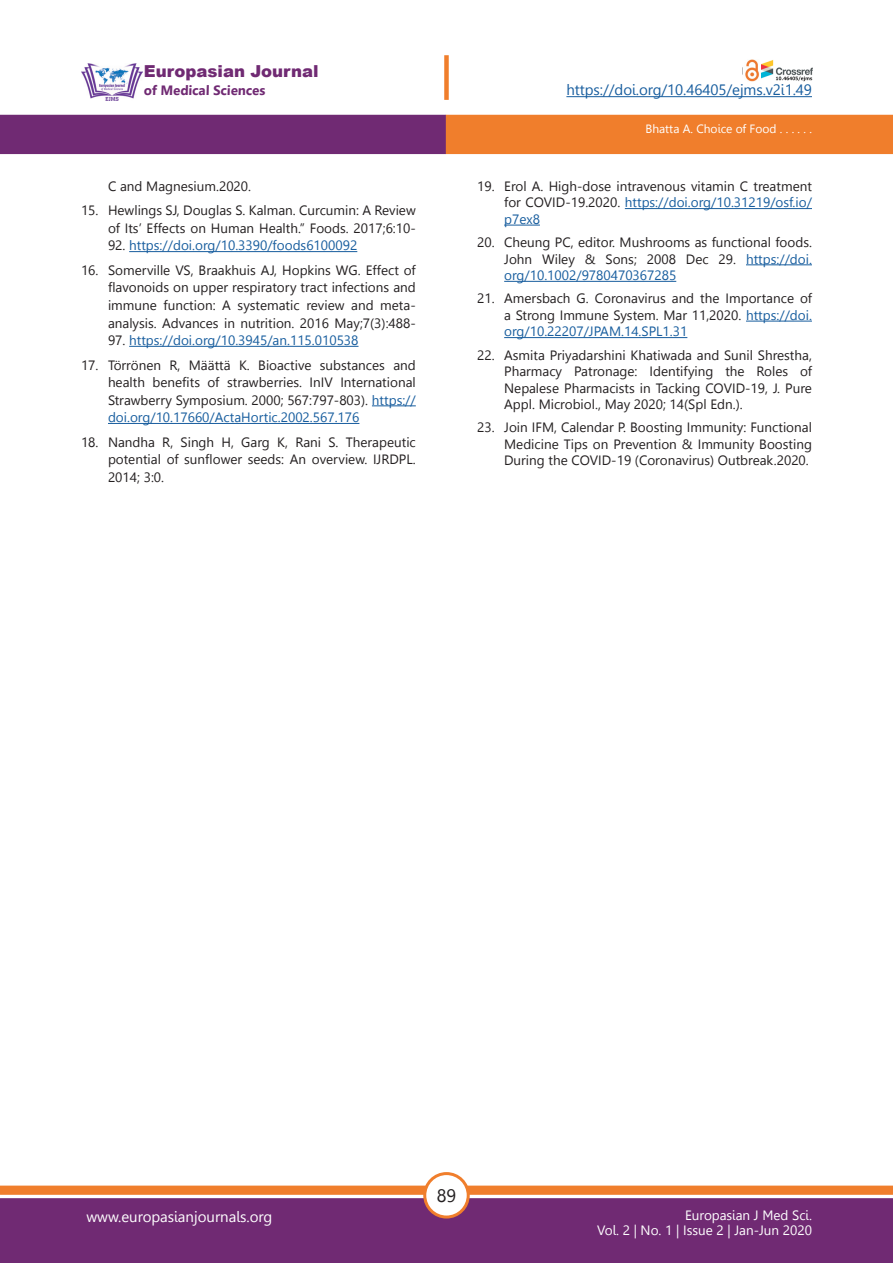
<style>
.page{position:relative;width:893px;height:1263px;background:#fff}
.page>*{position:absolute;margin:0;border:0;box-sizing:border-box;transform-origin:0 0}
.t1{font:18px "Leelawadee";color:#231f20}
.t2{font:900 16.5px "Arial";color:#702a73}
.t3{font:15px "Leelawadee";letter-spacing:-.005em;color:#175d9e}
.t4{font:15px "Leelawadee";color:#fff}
.t5{font:13.5px/16.5px "Leelawadee UI";color:#231f20;text-align:justify}
.t6{font:13.5px "Leelawadee UI";color:#175d9e}
.t7{font:13.5px/15px "Leelawadee";color:#fff;text-align:right}
.t8{font:700 13.5px "Leelawadee UI";color:#702a73}
.t9{font:12px "Leelawadee";color:#fff}
.s1{color:#231f20}
.s2{color:#175d9e}
</style>
<div class="page">
<div style="left:0;top:1198px;width:893px;height:65px;background:#702a73;border:2px solid #702a73"></div>
<div style="left:0;top:1185px;width:893px;height:10px;background:#f07e2c;border:1px solid #f07e2c"></div>
<div style="left:425px;top:1173px;width:43px;height:44px;background:#fff;border-radius:50%"></div>
<div style="left:423px;top:1172px;width:47px;height:46px;border:3px solid #f07e2c;border-radius:50%"></div>
<div style="left:0;top:115px;width:446px;height:39px;background:#702a73"></div>
<div style="left:446px;top:115px;width:447px;height:39px;background:#f07e2c"></div>
<div style="left:444px;top:55px;width:5px;height:45px;background:#f07e2c"></div>
<img style="left:745px;top:59px;width:68px;height:22px">
<img style="left:81px;top:63px;width:61px;height:37px">
<hr style="left:566px;top:96px;width:246px;height:1px;background:#175d9e">
<hr style="left:129px;top:251px;width:228px;height:1px;background:#175d9e">
<hr style="left:129px;top:346px;width:229px;height:1px;background:#175d9e">
<hr style="left:372px;top:405px;width:44px;height:1px;background:#175d9e">
<hr style="left:108px;top:423px;width:251px;height:1px;background:#175d9e">
<hr style="left:625px;top:208px;width:187px;height:1px;background:#175d9e">
<hr style="left:504px;top:225px;width:36px;height:1px;background:#175d9e">
<hr style="left:746px;top:264px;width:66px;height:1px;background:#175d9e">
<hr style="left:504px;top:281px;width:172px;height:1px;background:#175d9e">
<hr style="left:746px;top:321px;width:66px;height:1px;background:#175d9e">
<hr style="left:504px;top:337px;width:183px;height:1px;background:#175d9e">
<p class="t2" style="left:144px;top:59px;width:176px">Europasian Journal</p>
<p class="t8" style="left:144px;top:80px;width:123px">of Medical Sciences</p>
<p class="t3" style="left:566px;top:81px;width:247px">https://doi.org/10.46405/ejms.v2i1.49</p>
<p class="t9" style="left:645px;top:122px;width:168px">Bhatta A. Choice of Food . . . . . .</p>
<p class="t5" style="left:108px;top:177px;width:145px">C and Magnesium.2020.</p>
<p class="t5" style="left:81px;top:201px;width:336px;line-height:17.5px;text-align:right">15. Hewlings SJ, Douglas S. Kalman. Curcumin: A Review of Its’ Effects on Human Health.” Foods. 2017;6:10-</p>
<p class="t6" style="left:108px;top:236px;width:251px"><span class="s1">92.</span> https://doi.org/10.3390/foods6100092</p>
<p class="t5" style="left:108px;top:260px;width:309px;line-height:17.5px;text-indent:-27px">16. Somerville VS, Braakhuis AJ, Hopkins WG. Effect of flavonoids on upper respiratory tract infections and immune function: A systematic review and meta&shy;analysis. Advances in nutrition. 2016 May;7(3):488-</p>
<p class="t6" style="left:108px;top:331px;width:252px"><span class="s1">97.</span> https://doi.org/10.3945/an.115.010538</p>
<p class="t5" style="left:108px;top:355px;width:309px;line-height:17.5px;text-indent:-27px">17. Törrönen R, Määttä K. Bioactive substances and health benefits of strawberries. InIV International Strawberry Symposium. 2000; 567:797-803). <span class="s2">https:// doi.org/10.17660/ActaHortic.2002.567.176</span></p>
<p class="t5" style="left:108px;top:432px;width:309px;line-height:17.5px;text-indent:-27px">18. Nandha R, Singh H, Garg K, Rani S. Therapeutic potential of sunflower seeds: An overview. IJRDPL.<br>2014; 3:0.</p>
<p class="t5" style="left:504px;top:177px;width:309px;text-indent:-27px">19. Erol A. High-dose intravenous vitamin C treatment for COVID-19.2020. <span class="s2">https://doi.org/10.31219/osf.io/ p7ex8</span></p>
<p class="t5" style="left:504px;top:233px;width:309px;text-indent:-27px">20. Cheung PC, editor. Mushrooms as functional foods.<br>John Wiley &amp; Sons; 2008 Dec 29. <span class="s2">https://doi. org/10.1002/9780470367285</span></p>
<p class="t5" style="left:504px;top:290px;width:309px;text-indent:-27px">21. Amersbach G. Coronavirus and the Importance of a Strong Immune System. Mar 11,2020. <span class="s2">https://doi. org/10.22207/JPAM.14.SPL1.31</span></p>
<p class="t5" style="left:504px;top:346px;width:309px;text-indent:-27px">22. Asmita Priyadarshini Khatiwada and Sunil Shrestha, Pharmacy Patronage: Identifying the Roles of Nepalese Pharmacists in Tacking COVID-19, J. Pure Appl. Microbiol., May 2020; 14(Spl Edn.).</p>
<p class="t5" style="left:504px;top:419px;width:309px;text-indent:-27px">23. Join IFM, Calendar P. Boosting Immunity: Functional Medicine Tips on Prevention &amp; Immunity Boosting During the COVID-19 (Coronavirus) Outbreak.2020.</p>
<h1 class="t1" style="left:437px;top:1185px;width:21px">89</h1>
<p class="t4" style="left:86px;top:1208px;width:187px">www.europasianjournals.org</p>
<p class="t7" style="left:597px;top:1208px;width:216px">Europasian J Med Sci.<br>Vol. 2 | No. 1 | Issue 2 | Jan-Jun 2020</p>
</div>
